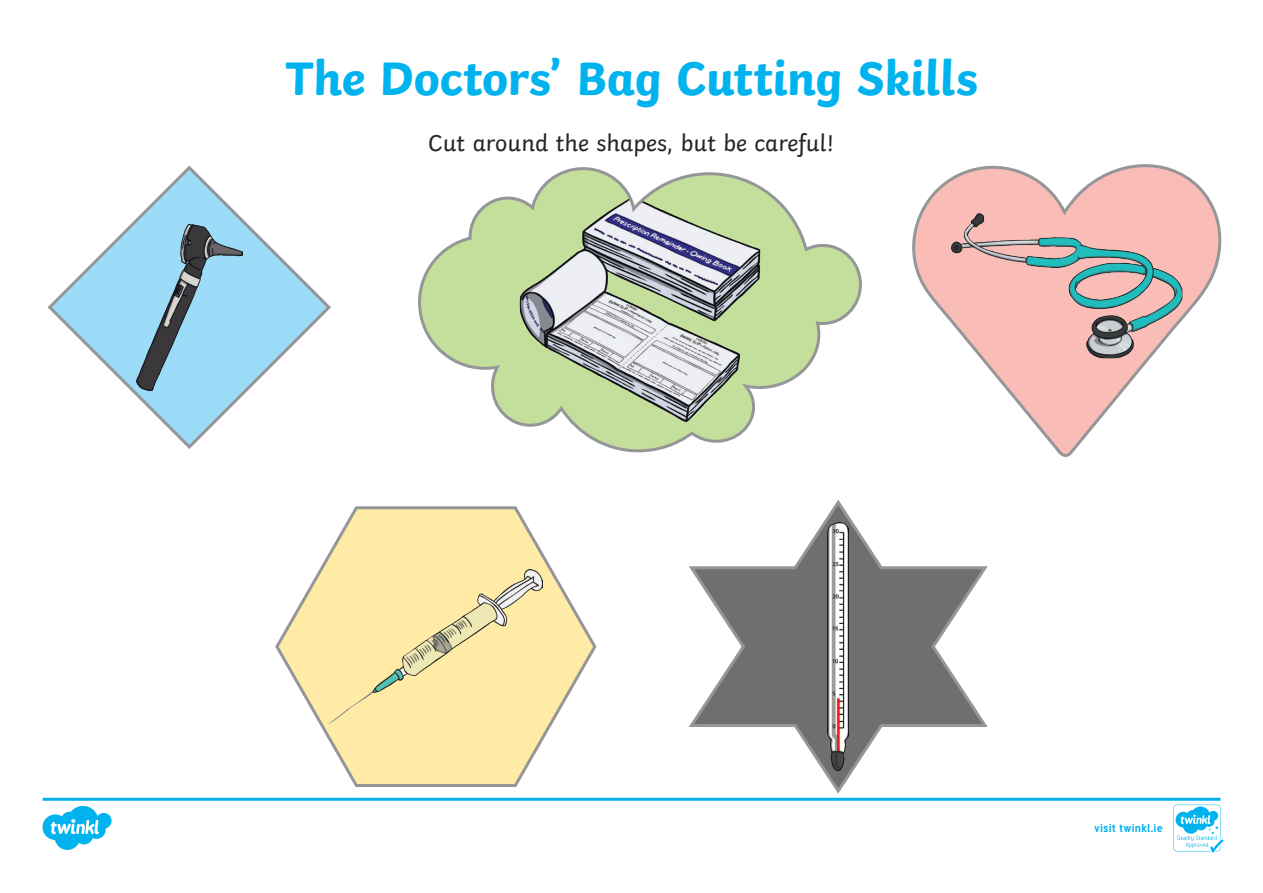
<style>
.page{position:relative;width:1263px;height:893px;background:#fff}
.page>*{position:absolute;margin:0;border:0;box-sizing:border-box;transform-origin:0 0}
.t1{font:700 49.5px "Twinkl";letter-spacing:-.01em;color:#00b3ef}
.t2{font:24px "Twinkl";color:#282526}
.t3{font:700 11.4px "Tuffy";letter-spacing:.01em;color:#00b3ef}
</style>
<div class="page">
<svg style="left:418px;top:167px;width:444px;height:286px"></svg>
<svg style="left:912px;top:164px;width:310px;height:293px"></svg>
<svg style="left:47px;top:165px;width:284px;height:284px"></svg>
<svg style="left:275px;top:506px;width:322px;height:281px"></svg>
<svg style="left:689px;top:500px;width:299px;height:294px"></svg>
<svg style="left:43px;top:798px;width:1180px;height:54px"></svg>
<h1 class="t1" style="left:285px;top:38px;width:694px">The Doctors’ Bag Cutting Skills</h1>
<p class="t2" style="left:428px;top:125px;width:408px">Cut around the shapes, but be careful!</p>
<p class="t3" style="left:1094px;top:819px;width:70px">visit twinkl.ie</p>
</div>
